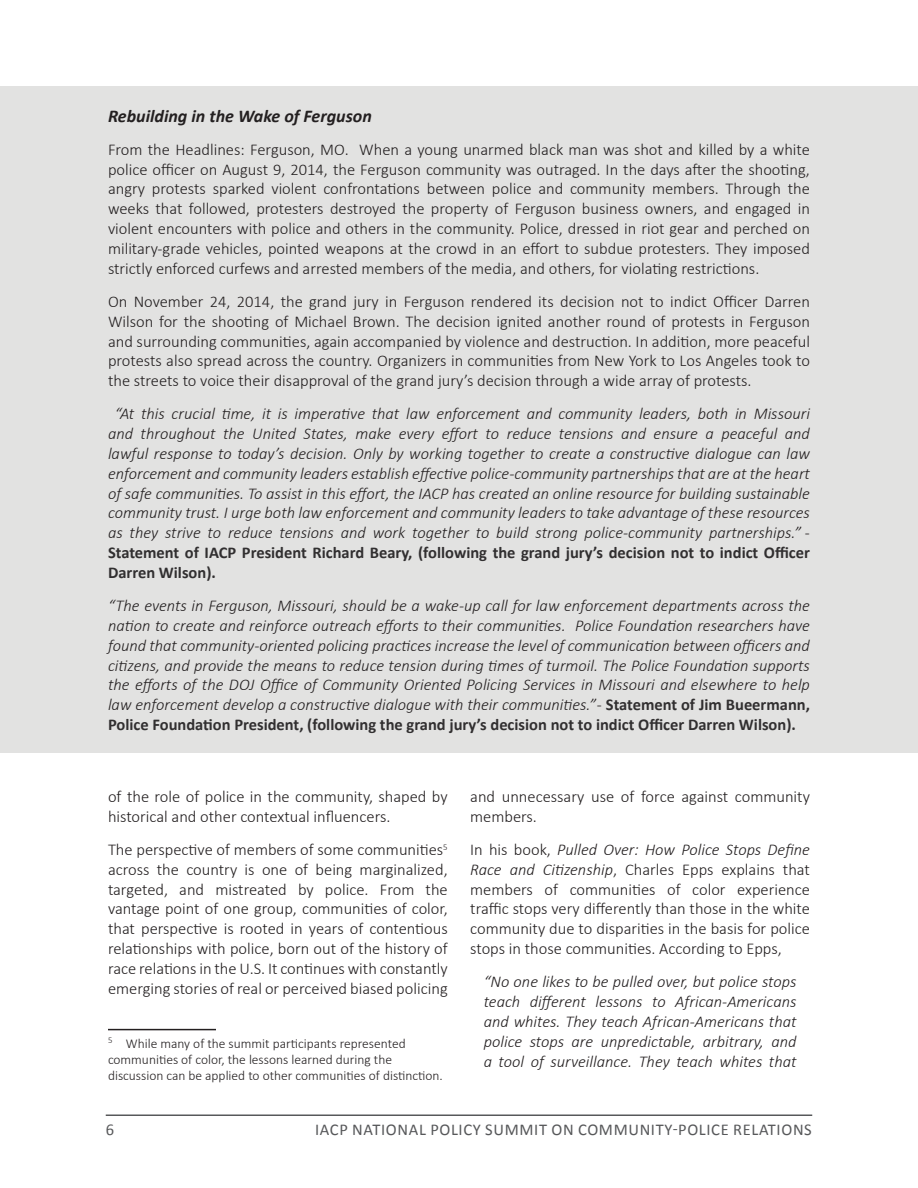
<style>
.page{position:relative;width:918px;height:1188px;background:#fff}
.page>*{position:absolute;margin:0;border:0;box-sizing:border-box;transform-origin:0 0}
.Callout_Heading{font:italic 700 18px "Calibri";color:#231f20}
.General_Content{font:300 16.5px/19.8px "Calibri";color:#231f20;text-align:justify}
.General_Content-2{font:italic 300 16.5px/19.8px "Calibri";color:#231f20;text-align:justify}
.block_quote{font:italic 300 16.5px/19.8px "Calibri";color:#231f20;text-align:justify}
.t1{font:16.5px "Calibri";letter-spacing:.04em;color:#57585a}
.Footnote{font:300 13.5px/16.2px "Calibri";color:#231f20}
.s1{font-style:normal}
.s2{font-weight:700;font-style:normal;color:#312f30}
.s3{font-style:italic}
</style>
<div class="page">
<hr style="left:106px;top:1114px;width:706px;height:2px;background:#57585a">
<div style="left:0;top:86px;width:918px;height:666px;background:#e2e2e1"></div>
<hr style="left:108px;top:1029px;width:108px;height:1px;background:#231f20">
<p class="Callout_Heading" style="left:108px;top:104px;width:265px">Rebuilding in the Wake of Ferguson</p>
<p class="General_Content" style="left:108px;top:139px;width:704px">From the Headlines: Ferguson, MO. When a young unarmed black man was shot and killed by a white police officer on August 9, 2014, the Ferguson community was outraged. In the days after the shooting, angry protests sparked violent confrontations between police and community members. Through the weeks that followed, protesters destroyed the property of Ferguson business owners, and engaged in violent encounters with police and others in the community. Police, dressed in riot gear and perched on military-grade vehicles, pointed weapons at the crowd in an effort to subdue protesters. They imposed strictly enforced curfews and arrested members of the media, and others, for violating restrictions.</p>
<p class="General_Content" style="left:108px;top:291px;width:704px">On November 24, 2014, the grand jury in Ferguson rendered its decision not to indict Officer Darren Wilson for the shooting of Michael Brown. The decision ignited another round of protests in Ferguson and surrounding communities, again accompanied by violence and destruction. In addition, more peaceful protests also spread across the country. Organizers in communities from New York to Los Angeles took to the streets to voice their disapproval of the grand jury’s decision through a wide array of protests.</p>
<p class="General_Content-2" style="left:108px;top:404px;width:704px;text-indent:7px">“At this crucial time, it is imperative that law enforcement and community leaders, both in Missouri and throughout the United States, make every effort to reduce tensions and ensure a peaceful and lawful response to today’s decision. Only by working together to create a constructive dialogue can law enforcement and community leaders establish effective police-community partnerships that are at the heart of safe communities. To assist in this effort, the IACP has created an online resource for building sustainable community trust. I urge both law enforcement and community leaders to take advantage of these resources as they strive to reduce tensions and work together to build strong police-community partnerships.” <span class="s1">- </span><span class="s2">Statement of IACP President Richard Beary, (following the grand jury’s decision not to indict Officer Darren Wilson).</span></p>
<p class="General_Content-2" style="left:108px;top:596px;width:704px">“The events in Ferguson, Missouri, should be a wake-up call for law enforcement departments across the nation to create and reinforce outreach efforts to their communities. Police Foundation researchers have found that community-oriented policing practices increase the level of communication between officers and citizens, and provide the means to reduce tension during times of turmoil. The Police Foundation supports the efforts of the DOJ Office of Community Oriented Policing Services in Missouri and elsewhere to help law enforcement develop a constructive dialogue with their communities.” <span class="s1">-</span> <span class="s2">Statement of Jim Bueermann, Police Foundation President, (following the grand jury’s decision not to indict Officer Darren Wilson).</span></p>
<p class="General_Content" style="left:108px;top:786px;width:341px">of the role of police in the community, shaped by historical and other contextual influencers.</p>
<p class="General_Content" style="left:108px;top:840px;width:341px">The perspective of members of some communities<sup>5 </sup>across the country is one of being marginalized, targeted, and mistreated by police. From the vantage point of one group, communities of color, that perspective is rooted in years of contentious relationships with police, born out of the history of race relations in the U.S. It continues with constantly emerging stories of real or perceived biased policing</p>
<p class="Footnote" style="left:108px;top:1035px;width:336px"><sup>5</sup> While many of the summit participants represented communities of color, the lessons learned during the discussion can be applied to other communities of distinction.</p>
<p class="General_Content" style="left:470px;top:786px;width:341px">and unnecessary use of force against community members.</p>
<p class="General_Content" style="left:470px;top:840px;width:341px">In his book, <span class="s3">Pulled Over: How Police Stops Define Race and Citizenship</span>, Charles Epps explains that members of communities of color experience traffic stops very differently than those in the white community due to disparities in the basis for police stops in those communities. According to Epps,</p>
<p class="block_quote" style="left:484px;top:972px;width:314px">“No one likes to be pulled over, but police stops teach different lessons to African-Americans and whites. They teach African-Americans that police stops are unpredictable, arbitrary, and a tool of surveillance. They teach whites that</p>
<p class="t1" style="left:106px;top:1119px;width:10px">6</p>
<p class="t1" style="left:315px;top:1119px;width:498px">IACP NATIONAL POLICY SUMMIT ON COMMUNITY-POLICE RELATIONS</p>
</div>
